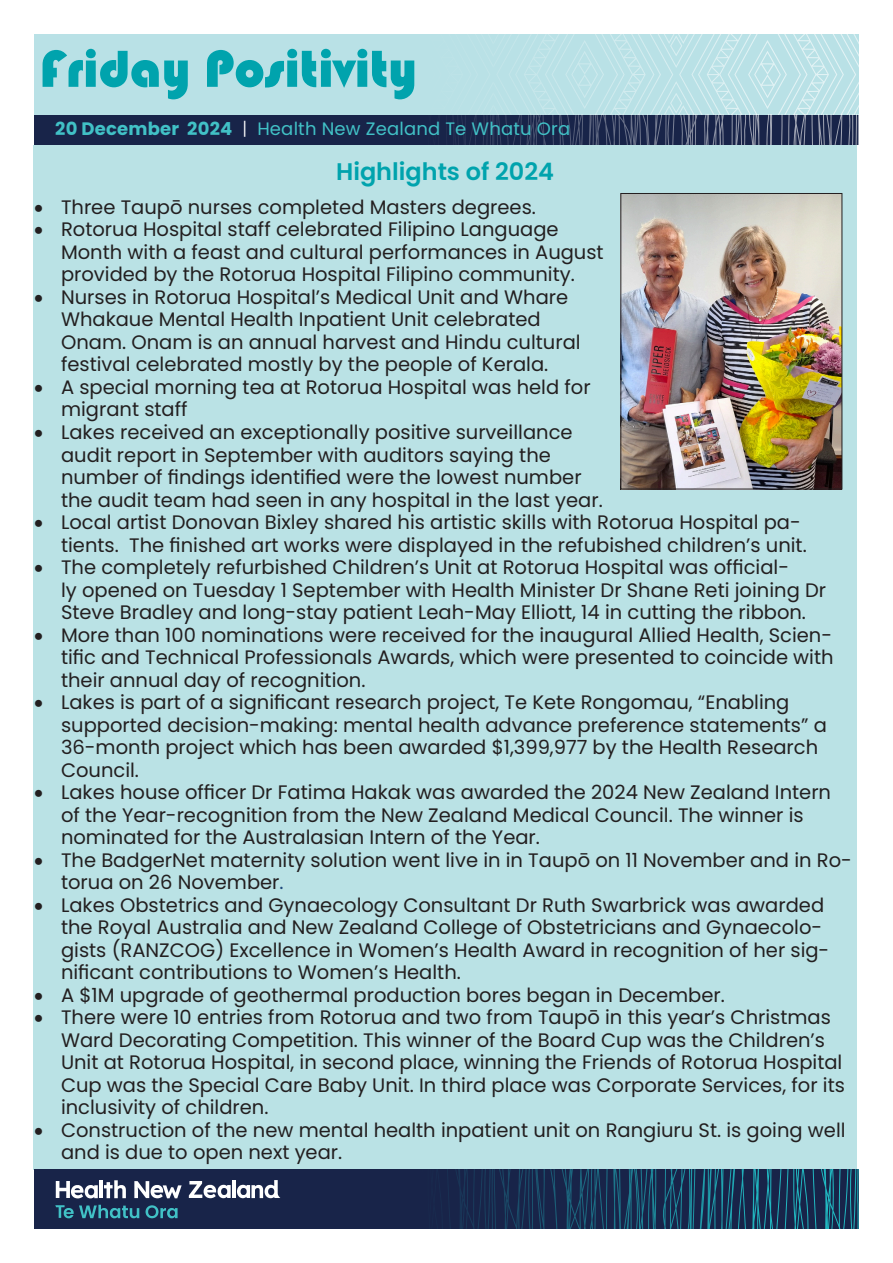
<style>
.page{position:relative;width:893px;height:1263px;background:#fff}
.page>*{position:absolute;margin:0;border:0;box-sizing:border-box;transform-origin:0 0}
.t1{font:54px "Bauhaus 93";color:#00a3ad}
.t2{font:600 24px "Poppins";color:#00a3ad}
.t3{font:19.5px/22.5px "Poppins";color:#231f20}
.Chart_Head{font:18px "Poppins";letter-spacing:.01em;color:#41c1c6}
.s1{font-weight:700}
.s2{font-weight:300;color:#fff}
.s3{color:#1f497d}
</style>
<div class="page">
<div style="left:33px;top:145px;width:824px;height:1024px;background:#bae2e5"></div>
<div style="left:34px;top:34px;width:825px;height:81px;background:#b9e1e6"></div>
<div style="left:34px;top:115px;width:825px;height:30px;background:#182449"></div>
<svg style="left:453px;top:34px;width:406px;height:111px"></svg>
<div style="left:34px;top:1169px;width:825px;height:60px;background:#182449"></div>
<svg style="left:55px;top:1169px;width:804px;height:60px"></svg>
<img style="left:622px;top:195px;width:218px;height:292px">
<div style="left:620px;top:193px;width:222px;height:296px;border:1px solid #231f20"></div>
<p class="t1" style="left:40px;top:38px;width:379px">Friday Positivity</p>
<p class="Chart_Head" style="left:55px;top:118px;width:516px"><span class="s1">20 December 2024</span> <span class="s2">|</span> Health New Zealand Te Whatu Ora</p>
<p class="t2" style="left:336px;top:157px;width:219px">Highlights of 2024</p>
<p class="t3" style="left:34px;top:196px;width:503px">• Three Taupō nurses completed Masters degrees.</p>
<p class="t3" style="left:61px;top:218px;width:544px;text-indent:-27px">• Rotorua Hospital staff celebrated Filipino Language<br>Month with a feast and cultural performances in August provided by the Rotorua Hospital Filipino community.</p>
<p class="t3" style="left:61px;top:286px;width:521px;text-indent:-27px">• Nurses in Rotorua Hospital’s Medical Unit and Whare Whakaue Mental Health Inpatient Unit celebrated Onam. Onam is an annual harvest and Hindu cultural festival celebrated mostly by the people of Kerala.</p>
<p class="t3" style="left:61px;top:376px;width:531px;text-indent:-27px">• A special morning tea at Rotorua Hospital was held for migrant staff</p>
<p class="t3" style="left:61px;top:421px;width:543px;text-indent:-27px">• Lakes received an exceptionally positive surveillance audit report in September with auditors saying the number of findings identified were the lowest number the audit team had seen in any hospital in the last year.</p>
<p class="t3" style="left:61px;top:511px;width:747px;text-indent:-27px">• Local artist Donovan Bixley shared his artistic skills with Rotorua Hospital pa&shy;tients. The finished art works were displayed in the refubished children’s unit.</p>
<p class="t3" style="left:61px;top:556px;width:767px;text-indent:-27px">• The completely refurbished Children’s Unit at Rotorua Hospital was official-<br>ly opened on Tuesday 1 September with Health Minister Dr Shane Reti joining Dr<br>Steve Bradley and long-stay patient Leah-May Elliott, 14 in cutting the ribbon.</p>
<p class="t3" style="left:61px;top:623px;width:774px;text-align:justify;text-indent:-27px">• More than 100 nominations were received for the inaugural Allied Health, Scien&shy;tific and Technical Professionals Awards, which were presented to coincide with their annual day of recognition.</p>
<p class="t3" style="left:61px;top:691px;width:767px;text-indent:-27px">• Lakes is part of a significant research project, Te Kete Rongomau, “Enabling supported decision-making: mental health advance preference statements” a 36-month project which has been awarded $1,399,977 by the Health Research Council.</p>
<p class="t3" style="left:61px;top:781px;width:772px;text-indent:-27px">• Lakes house officer Dr Fatima Hakak was awarded the 2024 New Zealand Intern of the Year-recognition from the New Zealand Medical Council. The winner is nominated for the Australasian Intern of the Year.</p>
<p class="t3" style="left:61px;top:848px;width:792px;text-indent:-27px">• The BadgerNet maternity solution went live in in Taupō on 11 November and in Ro&shy;torua on 26 November<span class="s3">.</span></p>
<p class="t3" style="left:61px;top:893px;width:770px;text-indent:-27px">• Lakes Obstetrics and Gynaecology Consultant Dr Ruth Swarbrick was awarded the Royal Australia and New Zealand College of Obstetricians and Gynaecolo&shy;gists (RANZCOG) Excellence in Women’s Health Award in recognition of her sig&shy;nificant contributions to Women’s Health.</p>
<p class="t3" style="left:34px;top:983px;width:692px">• A $1M upgrade of geothermal production bores began in December.</p>
<p class="t3" style="left:61px;top:1006px;width:785px;text-indent:-27px">• There were 10 entries from Rotorua and two from Taupō in this year’s Christmas Ward Decorating Competition. This winner of the Board Cup was the Children’s Unit at Rotorua Hospital, in second place, winning the Friends of Rotorua Hospital Cup was the Special Care Baby Unit. In third place was Corporate Services, for its inclusivity of children.</p>
<p class="t3" style="left:61px;top:1118px;width:786px;text-indent:-27px">• Construction of the new mental health inpatient unit on Rangiuru St. is going well and is due to open next year.</p>
</div>
